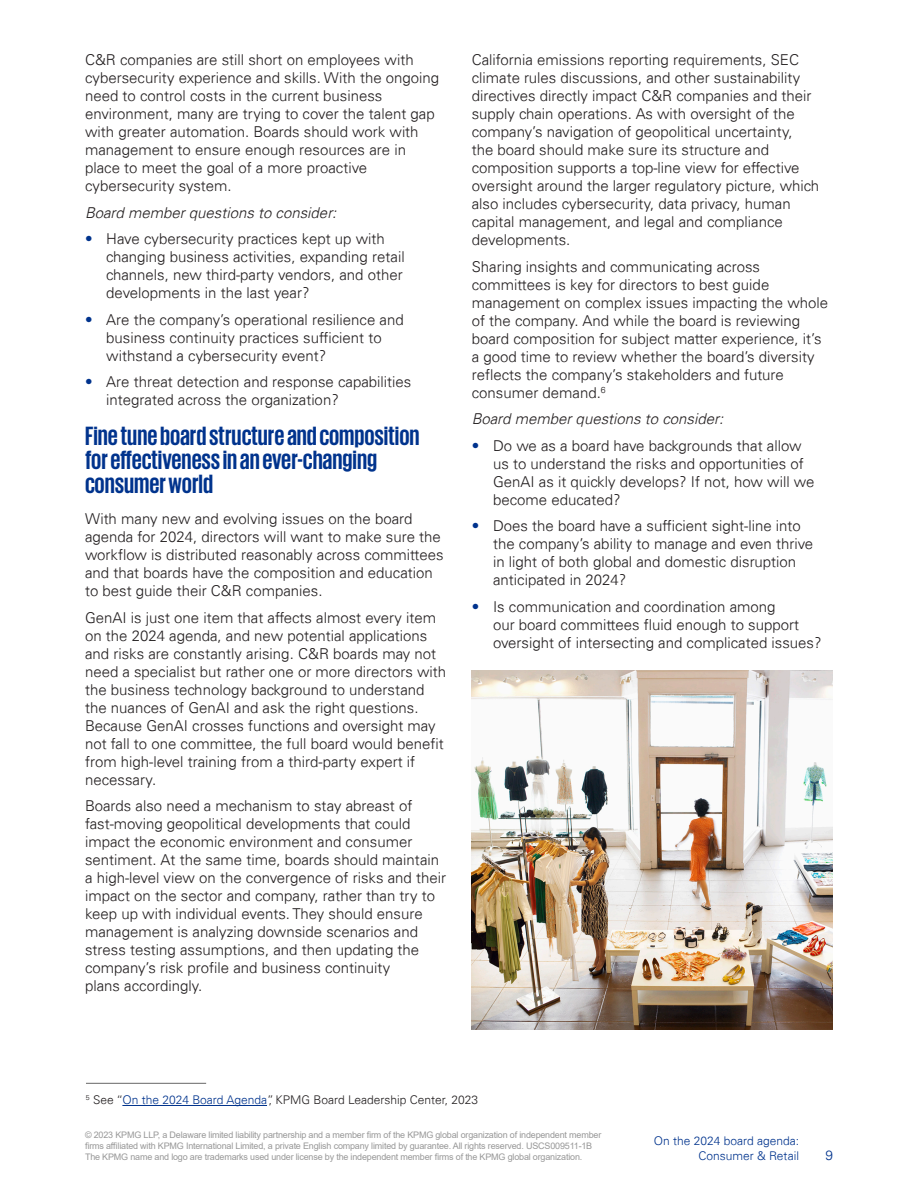
<style>
.page{position:relative;width:918px;height:1188px;background:#fff}
.page>*{position:absolute;margin:0;border:0;box-sizing:border-box;transform-origin:0 0}
.t1{font:700 27px/24px "KPMG";color:#00338d}
.t2{font:300 15px/18px "Univers 45";color:#231f20}
.t3{font:italic 300 15px "Univers 45";color:#231f20}
.t4{font:300 13.5px "Univers 45";color:#00338d}
.t5{font:300 12px "Univers 45";color:#231f20}
.t6{font:300 12px/14.4px "Univers 45";color:#00338d;text-align:right}
.t7{font:9px/10.8px "Arial";letter-spacing:-.02em;color:#989898}
.s1{color:#00338d}
</style>
<div class="page">
<img style="left:472px;top:671px;width:361px;height:358px">
<hr style="left:122px;top:1105px;width:145px;height:1px;background:#00338d">
<hr style="left:86px;top:1083px;width:120px;height:1px;background:#666">
<p class="t2" style="left:85px;top:51px;width:356px">C&amp;R companies are still short on employees with cybersecurity experience and skills. With the ongoing need to control costs in the current business environment, many are trying to cover the talent gap with greater automation. Boards should work with management to ensure enough resources are in place to meet the goal of a more proactive cybersecurity system.</p>
<p class="t3" style="left:85px;top:203px;width:253px">Board member questions to consider:</p>
<p class="t2" style="left:106px;top:230px;width:300px;text-indent:-21px"><span class="s1">•</span> Have cybersecurity practices kept up with changing business activities, expanding retail channels, new third-party vendors, and other developments in the last year?</p>
<p class="t2" style="left:106px;top:310px;width:299px;text-indent:-21px"><span class="s1">•</span> Are the company’s operational resilience and business continuity practices sufficient to withstand a cybersecurity event?</p>
<p class="t2" style="left:106px;top:373px;width:307px;text-indent:-21px"><span class="s1">•</span> Are threat detection and response capabilities integrated across the organization?</p>
<h1 class="t1" style="left:85px;top:423px;width:336px">Fine tune board structure and composition for effectiveness in an ever-changing consumer world</h1>
<p class="t2" style="left:85px;top:510px;width:360px">With many new and evolving issues on the board agenda for 2024, directors will want to make sure the workflow is distributed reasonably across committees and that boards have the composition and education to best guide their C&amp;R companies.</p>
<p class="t2" style="left:85px;top:608px;width:363px">GenAI is just one item that affects almost every item on the 2024 agenda, and new potential applications and risks are constantly arising. C&amp;R boards may not need a specialist but rather one or more directors with the business technology background to understand the nuances of GenAI and ask the right questions.<br>Because GenAI crosses functions and oversight may not fall to one committee, the full board would benefit from high-level training from a third-party expert if necessary.</p>
<p class="t2" style="left:85px;top:797px;width:363px">Boards also need a mechanism to stay abreast of fast-moving geopolitical developments that could impact the economic environment and consumer sentiment. At the same time, boards should maintain a high-level view on the convergence of risks and their impact on the sector and company, rather than try to keep up with individual events. They should ensure management is analyzing downside scenarios and stress testing assumptions, and then updating the company’s risk profile and business continuity<br>plans accordingly.</p>
<p class="t2" style="left:472px;top:51px;width:349px">California emissions reporting requirements, SEC climate rules discussions, and other sustainability directives directly impact C&amp;R companies and their supply chain operations. As with oversight of the company’s navigation of geopolitical uncertainty,<br>the board should make sure its structure and composition supports a top-line view for effective oversight around the larger regulatory picture, which also includes cybersecurity, data privacy, human capital management, and legal and compliance developments.</p>
<p class="t2" style="left:472px;top:257px;width:358px">Sharing insights and communicating across committees is key for directors to best guide management on complex issues impacting the whole of the company. And while the board is reviewing board composition for subject matter experience, it’s a good time to review whether the board’s diversity reflects the company’s stakeholders and future consumer demand.<sup>6</sup></p>
<p class="t3" style="left:472px;top:410px;width:253px">Board member questions to consider:</p>
<p class="t2" style="left:493px;top:436px;width:323px;text-indent:-21px"><span class="s1">•</span> Do we as a board have backgrounds that allow us to understand the risks and opportunities of GenAI as it quickly develops? If not, how will we become educated?</p>
<p class="t2" style="left:493px;top:517px;width:322px;text-indent:-21px"><span class="s1">•</span> Does the board have a sufficient sight-line into the company’s ability to manage and even thrive in light of both global and domestic disruption anticipated in 2024?</p>
<p class="t2" style="left:493px;top:597px;width:330px;text-indent:-21px"><span class="s1">•</span> Is communication and coordination among<br>our board committees fluid enough to support oversight of intersecting and complicated issues?</p>
<p class="t5" style="left:86px;top:1093px;width:394px"><sup>5</sup> See “<span class="s1">On the 2024 Board Agenda</span>”, KPMG Board Leadership Center, 2023</p>
<p class="t7" style="left:85px;top:1129px;width:518px">© 2023 KPMG LLP, a Delaware limited liability partnership and a member firm of the KPMG global organization of independent member firms affiliated with KPMG International Limited, a private English company limited by guarantee. All rights reserved. USCS009511-1B<br>The KPMG name and logo are trademarks used under license by the independent member firms of the KPMG global organization.</p>
<p class="t6" style="left:654px;top:1134px;width:147px">On the 2024 board agenda:<br>Consumer &amp; Retail</p>
<p class="t4" style="left:825px;top:1147px;width:9px">9</p>
</div>
